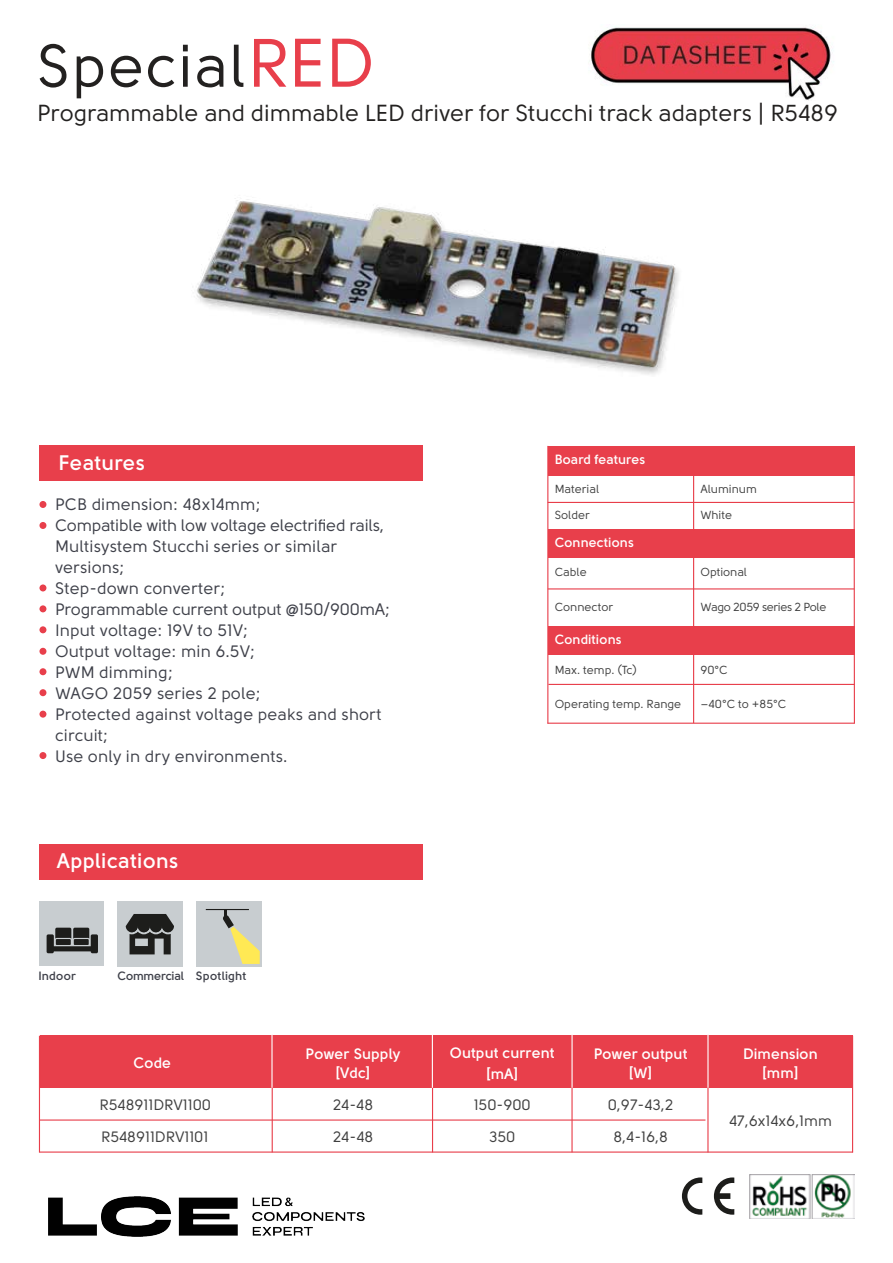
<style>
.page{position:relative;width:893px;height:1263px;background:#fff}
.page>*{position:absolute;margin:0;border:0;box-sizing:border-box;transform-origin:0 0}
.t1{font:59.7px "Solomon Sans Normal";letter-spacing:.025em;color:#232120}
.t2{font:23.1px "Solomon Sans Normal";color:#232120}
.t3{font:700 21px "Solomon Sans Semi";letter-spacing:.01em;color:#fff}
.t4{font:16.5px/21px "Solomon Sans Normal";letter-spacing:.01em;color:#3e4049}
.t5{font:15px "Solomon Sans Normal";color:#404040}
.t6{font:700 15px/19.5px "Solomon Sans Semi";color:#fff;text-align:center}
.t7{font:700 13.35px "Solomon Sans Semi";color:#fff}
.t8{font:700 12px "Solomon Sans Semi";letter-spacing:-.025em;color:#3e4049}
.t9{font:700 12px "Solomon Sans Semi";letter-spacing:.005em;color:#3e4049}
.t10{font:11.7px "Solomon Sans Normal";color:#404040}
.t11{font:11.7px "Solomon Sans Normal";letter-spacing:-.03em;color:#404040}
.s1{font-size:68.1px;color:#e83f4b}
</style>
<div class="page">
<div style="left:40px;top:446px;width:383px;height:35px;background:#e83f4b"></div>
<div style="left:39px;top:501px;width:7px;height:7px;background:#e83f4b;border-radius:50%"></div>
<div style="left:39px;top:522px;width:7px;height:7px;background:#e83f4b;border-radius:50%"></div>
<div style="left:39px;top:584px;width:7px;height:7px;background:#e83f4b;border-radius:50%"></div>
<div style="left:39px;top:605px;width:7px;height:7px;background:#e83f4b;border-radius:50%"></div>
<div style="left:39px;top:626px;width:7px;height:7px;background:#e83f4b;border-radius:50%"></div>
<div style="left:39px;top:648px;width:7px;height:7px;background:#e83f4b;border-radius:50%"></div>
<div style="left:39px;top:668px;width:7px;height:7px;background:#e83f4b;border-radius:50%"></div>
<div style="left:39px;top:689px;width:7px;height:7px;background:#e83f4b;border-radius:50%"></div>
<div style="left:39px;top:711px;width:7px;height:7px;background:#e83f4b;border-radius:50%"></div>
<div style="left:39px;top:752px;width:7px;height:7px;background:#e83f4b;border-radius:50%"></div>
<div style="left:39px;top:844px;width:384px;height:35px;background:#e83f4b"></div>
<div style="left:40px;top:901px;width:64px;height:65px;background:#c8cdd0"></div>
<svg style="left:55px;top:928px;width:34px;height:17px"></svg>
<div style="left:52px;top:946px;width:41px;height:5px;background:#1d1d1b;border-radius:2px"></div>
<div style="left:47px;top:934px;width:7px;height:19px;background:#1d1d1b;border-radius:2px"></div>
<div style="left:91px;top:934px;width:7px;height:19px;background:#1d1d1b;border-radius:2px"></div>
<div style="left:118px;top:901px;width:65px;height:66px;background:#c8cdd0"></div>
<svg style="left:126px;top:914px;width:48px;height:40px"></svg>
<div style="left:196px;top:901px;width:66px;height:66px;background:#c8cdd0"></div>
<hr style="left:206px;top:909px;width:43px;height:1px;background:#1d1d1b">
<svg style="left:222px;top:909px;width:38px;height:55px"></svg>
<div style="left:548px;top:446px;width:306px;height:30px;background:#e83f4b"></div>
<div style="left:548px;top:529px;width:306px;height:29px;background:#e83f4b"></div>
<div style="left:548px;top:626px;width:306px;height:29px;background:#e83f4b"></div>
<hr style="left:693px;top:475px;width:1px;height:55px;background:#e83e4a">
<hr style="left:693px;top:557px;width:1px;height:70px;background:#e83e4a">
<hr style="left:693px;top:654px;width:1px;height:69px;background:#e83e4a">
<hr style="left:548px;top:502px;width:306px;height:1px;background:#e83e4a">
<hr style="left:548px;top:588px;width:306px;height:1px;background:#e83e4a">
<hr style="left:548px;top:684px;width:306px;height:1px;background:#e83e4a">
<hr style="left:547px;top:446px;width:1px;height:278px;background:#e83e4a">
<hr style="left:853px;top:446px;width:2px;height:278px;background:#e83e4a">
<hr style="left:547px;top:723px;width:307px;height:1px;background:#e83e4a">
<div style="left:40px;top:1036px;width:232px;height:52px;background:#e83f4b"></div>
<div style="left:272px;top:1036px;width:161px;height:52px;background:#e83f4b"></div>
<div style="left:433px;top:1036px;width:139px;height:52px;background:#e83f4b"></div>
<div style="left:572px;top:1036px;width:136px;height:52px;background:#e83f4b"></div>
<div style="left:708px;top:1036px;width:145px;height:52px;background:#e83f4b"></div>
<hr style="left:272px;top:1035px;width:1px;height:117px;background:#e83e4a">
<hr style="left:432px;top:1035px;width:1px;height:117px;background:#e83e4a">
<hr style="left:571px;top:1035px;width:2px;height:117px;background:#e83e4a">
<hr style="left:707px;top:1035px;width:1px;height:117px;background:#e83e4a">
<hr style="left:39px;top:1119px;width:666px;height:1px;background:#e83e4a">
<hr style="left:39px;top:1036px;width:1px;height:116px;background:#e83e4a">
<hr style="left:852px;top:1036px;width:1px;height:116px;background:#e83e4a">
<hr style="left:40px;top:1151px;width:813px;height:2px;background:#e83e4a">
<hr style="left:271px;top:1033px;width:2px;height:55px;background:#fff">
<hr style="left:432px;top:1033px;width:1px;height:55px;background:#fff">
<hr style="left:571px;top:1033px;width:2px;height:55px;background:#fff">
<hr style="left:707px;top:1033px;width:2px;height:55px;background:#fff">
<img style="left:196px;top:198px;width:483px;height:177px">
<svg style="left:682px;top:1177px;width:20px;height:38px"></svg>
<svg style="left:714px;top:1177px;width:20px;height:38px"></svg>
<img style="left:749px;top:1174px;width:105px;height:45px">
<img style="left:49px;top:1197px;width:315px;height:40px">
<img style="left:591px;top:26px;width:243px;height:75px">
<h1 class="t1" style="left:37px;top:32px;width:339px">Special<span class="s1">RED</span></h1>
<h2 class="t2" style="left:37px;top:100px;width:802px">Programmable and dimmable LED driver for Stucchi track adapters | R5489</h2>
<p class="t3" style="left:58px;top:450px;width:88px">Features</p>
<p class="t4" style="left:55px;top:493px;width:336px">PCB dimension: 48x14mm;<br>Compatible with low voltage electrified rails,<br>Multisystem Stucchi series or similar versions;<br>Step-down converter;<br>Programmable current output @150/900mA;<br>Input voltage: 19V to 51V;<br>Output voltage: min 6.5V;<br>PWM dimming;<br>WAGO 2059 series 2 pole;<br>Protected against voltage peaks and short circuit;<br>Use only in dry environments.</p>
<p class="t3" style="left:57px;top:848px;width:123px">Applications</p>
<p class="t9" style="left:39px;top:969px;width:39px">Indoor</p>
<p class="t8" style="left:118px;top:969px;width:130px">Commercial Spotlight</p>
<p class="t7" style="left:555px;top:452px;width:92px">Board features</p>
<p class="t10" style="left:555px;top:482px;width:46px">Material</p>
<p class="t10" style="left:700px;top:482px;width:58px">Aluminum</p>
<p class="t10" style="left:555px;top:509px;width:37px">Solder</p>
<p class="t10" style="left:700px;top:509px;width:33px">White</p>
<p class="t7" style="left:555px;top:534px;width:81px">Connections</p>
<p class="t10" style="left:555px;top:566px;width:33px">Cable</p>
<p class="t10" style="left:700px;top:566px;width:48px">Optional</p>
<p class="t10" style="left:555px;top:600px;width:60px">Connector</p>
<p class="t11" style="left:700px;top:600px;width:127px">Wago 2059 series 2 Pole</p>
<p class="t7" style="left:555px;top:631px;width:68px">Conditions</p>
<p class="t10" style="left:555px;top:663px;width:84px">Max. temp. (Tc)</p>
<p class="t10" style="left:700px;top:663px;width:29px">90°C</p>
<p class="t10" style="left:555px;top:697px;width:128px">Operating temp. Range</p>
<p class="t10" style="left:700px;top:697px;width:87px">–40°C to +85°C</p>
<p class="t6" style="left:134px;top:1053px;width:39px">Code</p>
<p class="t6" style="left:306px;top:1044px;width:96px">Power Supply [Vdc]</p>
<p class="t6" style="left:450px;top:1042px;width:107px;line-height:20.7px">Output current [mA]</p>
<p class="t6" style="left:594px;top:1044px;width:95px">Power output [W]</p>
<p class="t6" style="left:743px;top:1044px;width:76px">Dimension [mm]</p>
<p class="t5" style="left:100px;top:1096px;width:113px">R548911DRV1100</p>
<p class="t5" style="left:333px;top:1096px;width:42px">24-48</p>
<p class="t5" style="left:474px;top:1096px;width:59px">150-900</p>
<p class="t5" style="left:608px;top:1096px;width:67px">0,97-43,2</p>
<p class="t5" style="left:729px;top:1112px;width:104px">47,6x14x6,1mm</p>
<p class="t5" style="left:101px;top:1128px;width:109px">R548911DRV1101</p>
<p class="t5" style="left:333px;top:1128px;width:42px">24-48</p>
<p class="t5" style="left:489px;top:1128px;width:28px">350</p>
<p class="t5" style="left:613px;top:1128px;width:56px">8,4-16,8</p>
</div>
